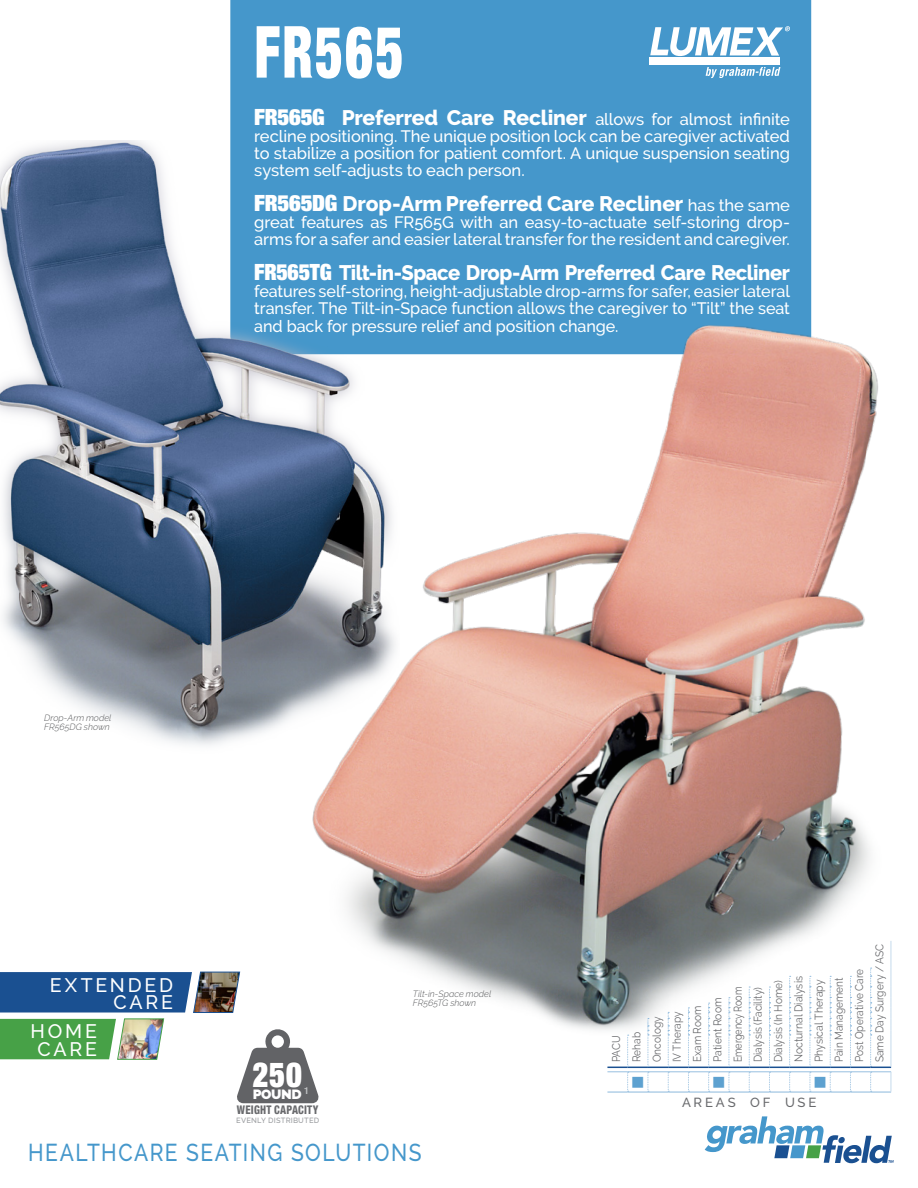
<style>
.page{position:relative;width:918px;height:1188px;background:#fff}
.page>*{position:absolute;margin:0;border:0;box-sizing:border-box;transform-origin:0 0}
.GF_Paragraph{font:900 condensed 72px "Helvetica Neue LT Std";letter-spacing:.035em;color:#fff;scale:.75 1}
.GF_Paragraph-2{font:900 condensed 34.65px "Helvetica Neue LT Std";color:#fff;scale:.87 1}
.t1{font:500 24.3px "Raleway";letter-spacing:.07em;color:#4597cb;scale:.86 1}
.GF_Paragraph-3{font:800 21px "Raleway";letter-spacing:-.02em;color:#fff;scale:.96 1}
.GF_Paragraph-4{font:800 21px "Raleway";letter-spacing:-.02em;color:#fff}
.GF_Cover_Text{font:500 19.5px "Raleway";letter-spacing:.145em;color:#fff}
.GF_Paragraph-5{font:900 16.65px "Raleway";letter-spacing:-.025em;color:#fff;scale:.95 1}
.GF_Paragraph-6{font:500 16.5px/17.2px "Raleway";letter-spacing:-.005em;color:#fff;text-align:justify}
.GF_Table_Info_Center{font:500 13.2px "Raleway";letter-spacing:.215em;color:#696a6d}
.GF_Paragraph-7{font:800 condensed 12px "Helvetica Neue LT Std";letter-spacing:.02em;color:#696a6d;scale:.88 1}
.GF_Table_Info_Center-2{font:11.25px "Raleway";letter-spacing:.005em;color:#696a6d;scale:.9 1}
.GF_Table_Info_Center-3{font:11.25px "Raleway";letter-spacing:.005em;color:#696a6d;scale:.92 1}
.GF_Table_Info_Center-4{font:11.25px "Raleway";letter-spacing:.005em;color:#696a6d;scale:.93 1}
.GF_Table_Info_Center-5{font:11.25px "Raleway";letter-spacing:.005em;color:#696a6d;scale:.89 1}
.GF_Table_Info_Center-6{font:11.25px "Raleway";letter-spacing:.005em;color:#696a6d;scale:.82 1}
.GF_Paragraph-8{font:500 9.75px "Raleway";letter-spacing:.015em;color:#9d9fa2;scale:.9 1}
.GF_Paragraph-9{font:500 condensed 9.6px "Helvetica Neue LT Std";color:#c0c2c4;scale:1.18 1}
.GF_Paragraph-10{font:italic 300 9px "Raleway";color:#58595b}
.s1{font-family:"Helvetica Neue LT Std";font-weight:900;font-stretch:condensed;font-size:22.5px}
.s2{font-weight:800;font-size:21px}
.s3{font-weight:500;font-size:16.5px}
</style>
<div class="page">
<svg style="left:705px;top:1116px;width:189px;height:47px"></svg>
<div style="left:230px;top:0;width:581px;height:306px;background:#4597cb"></div>
<img style="left:0;top:140px;width:399px;height:605px">
<div style="left:649px;top:58px;width:131px;height:7px;background:#fff"></div>
<svg style="left:706px;top:67px;width:74px;height:11px"></svg>
<svg style="left:650px;top:26px;width:140px;height:30px"></svg>
<svg style="left:237px;top:1029px;width:82px;height:74px"></svg>
<img style="left:298px;top:306px;width:580px;height:740px">
<hr style="left:607px;top:1091px;width:21px;height:2px;background:#98c0e0">
<hr style="left:628px;top:1091px;width:20px;height:2px;background:#98c0e0">
<hr style="left:648px;top:1091px;width:20px;height:2px;background:#98c0e0">
<hr style="left:668px;top:1091px;width:20px;height:2px;background:#98c0e0">
<hr style="left:688px;top:1091px;width:21px;height:2px;background:#98c0e0">
<hr style="left:709px;top:1091px;width:20px;height:2px;background:#98c0e0">
<hr style="left:729px;top:1091px;width:20px;height:2px;background:#98c0e0">
<hr style="left:749px;top:1091px;width:20px;height:2px;background:#98c0e0">
<hr style="left:769px;top:1091px;width:21px;height:2px;background:#98c0e0">
<hr style="left:790px;top:1091px;width:20px;height:2px;background:#98c0e0">
<hr style="left:810px;top:1091px;width:20px;height:2px;background:#98c0e0">
<hr style="left:830px;top:1091px;width:20px;height:2px;background:#98c0e0">
<hr style="left:850px;top:1091px;width:21px;height:2px;background:#98c0e0">
<hr style="left:871px;top:1091px;width:20px;height:2px;background:#98c0e0">
<svg style="left:0;top:972px;width:240px;height:41px;background:#32598a"></svg>
<img style="left:0;top:1019px;width:164px;height:41px">
<svg style="left:607px;top:941px;width:285px;height:151px"></svg>
<p class="GF_Paragraph" style="left:254px;top:8px;width:201px">FR565</p>
<p class="GF_Paragraph-6" style="left:254px;top:110px;width:537px"><span class="s1">FR565G</span> <span class="s2">Preferred Care Recliner</span> allows for almost infinite recline positioning. The unique position lock can be caregiver activated to stabilize a position for patient comfort. A unique suspension seating system self-adjusts to each person.</p>
<p class="GF_Paragraph-4" style="left:254px;top:192px;width:537px"><span class="s1">FR565DG</span> Drop-Arm Preferred Care Recliner <span class="s3">has the same</span></p>
<p class="GF_Paragraph-6" style="left:254px;top:214px;width:537px">great features as FR565G with an easy-to-actuate self-storing drop&shy;arms for a safer and easier lateral transfer for the resident and caregiver.</p>
<p class="GF_Paragraph-3" style="left:254px;top:261px;width:559px"><span class="s1">FR565TG</span> Tilt-in-Space Drop-Arm Preferred Care Recliner</p>
<p class="GF_Paragraph-6" style="left:254px;top:283px;width:537px">features self-storing, height-adjustable drop-arms for safer, easier lateral transfer. The Tilt-in-Space function allows the caregiver to “Tilt” the seat and back for pressure relief and position change.</p>
<p class="GF_Paragraph-10" style="left:44px;top:713px;width:69px">Drop-Arm model</p>
<p class="GF_Paragraph-10" style="left:44px;top:722px;width:67px">FR565DG shown</p>
<p class="GF_Cover_Text" style="left:50px;top:973px;width:125px">EXTENDED</p>
<p class="GF_Cover_Text" style="left:114px;top:991px;width:61px">CARE</p>
<p class="GF_Cover_Text" style="left:30px;top:1020px;width:68px">HOME</p>
<p class="GF_Cover_Text" style="left:38px;top:1038px;width:61px">CARE</p>
<p class="GF_Paragraph-2" style="left:252px;top:1052px;width:58px">250</p>
<p class="GF_Paragraph-5" style="left:253px;top:1084px;width:53px">pound</p>
<p class="GF_Paragraph-9" style="left:304px;top:1084px;width:6px">1</p>
<p class="GF_Paragraph-7" style="left:237px;top:1102px;width:94px">WEIGHT CAPACITY</p>
<p class="GF_Paragraph-8" style="left:236px;top:1114px;width:94px">evenly distributed</p>
<p class="GF_Paragraph-10" style="left:413px;top:989px;width:80px">Tilt-in-Space model</p>
<p class="GF_Paragraph-10" style="left:413px;top:998px;width:65px">FR565TG shown</p>
<h3 class="t1" style="left:28px;top:1138px;width:459px">HEALTHCARE SEATING SOLUTIONS</h3>
<p class="GF_Table_Info_Center-2" style="left:610px;top:1062px;width:31px;rotate:-90deg">PACU</p>
<p class="GF_Table_Info_Center-2" style="left:630px;top:1062px;width:35px;rotate:-90deg">Rehab</p>
<p class="GF_Table_Info_Center-6" style="left:731px;top:1062px;width:94px;rotate:-90deg">Emergency Room</p>
<p class="GF_Table_Info_Center-2" style="left:751px;top:1062px;width:85px;rotate:-90deg">Dialysis (Facility)</p>
<p class="GF_Table_Info_Center-3" style="left:792px;top:1062px;width:95px;rotate:-90deg">Nocturnal Dialysis</p>
<p class="GF_Table_Info_Center-4" style="left:812px;top:1062px;width:91px;rotate:-90deg">Physical Therapy</p>
<p class="GF_Table_Info_Center-5" style="left:832px;top:1062px;width:97px;rotate:-90deg">Pain Management</p>
<p class="GF_Table_Info_Center-2" style="left:772px;top:1062px;width:92px;rotate:-90deg">Dialysis (In Home)</p>
<p class="GF_Table_Info_Center-2" style="left:650px;top:1062px;width:53px;rotate:-90deg">Oncology</p>
<p class="GF_Table_Info_Center-2" style="left:670px;top:1062px;width:58px;rotate:-90deg">IV Therapy</p>
<p class="GF_Table_Info_Center-2" style="left:691px;top:1062px;width:65px;rotate:-90deg">Exam Room</p>
<p class="GF_Table_Info_Center-3" style="left:711px;top:1062px;width:72px;rotate:-90deg">Patient Room</p>
<p class="GF_Table_Info_Center" style="left:682px;top:1095px;width:136px">AREAS OF USE</p>
<p class="GF_Table_Info_Center-2" style="left:853px;top:1062px;width:106px;rotate:-90deg">Post Operative Care</p>
<p class="GF_Table_Info_Center-2" style="left:873px;top:1062px;width:133px;rotate:-90deg">Same Day Surgery / ASC</p>
</div>
